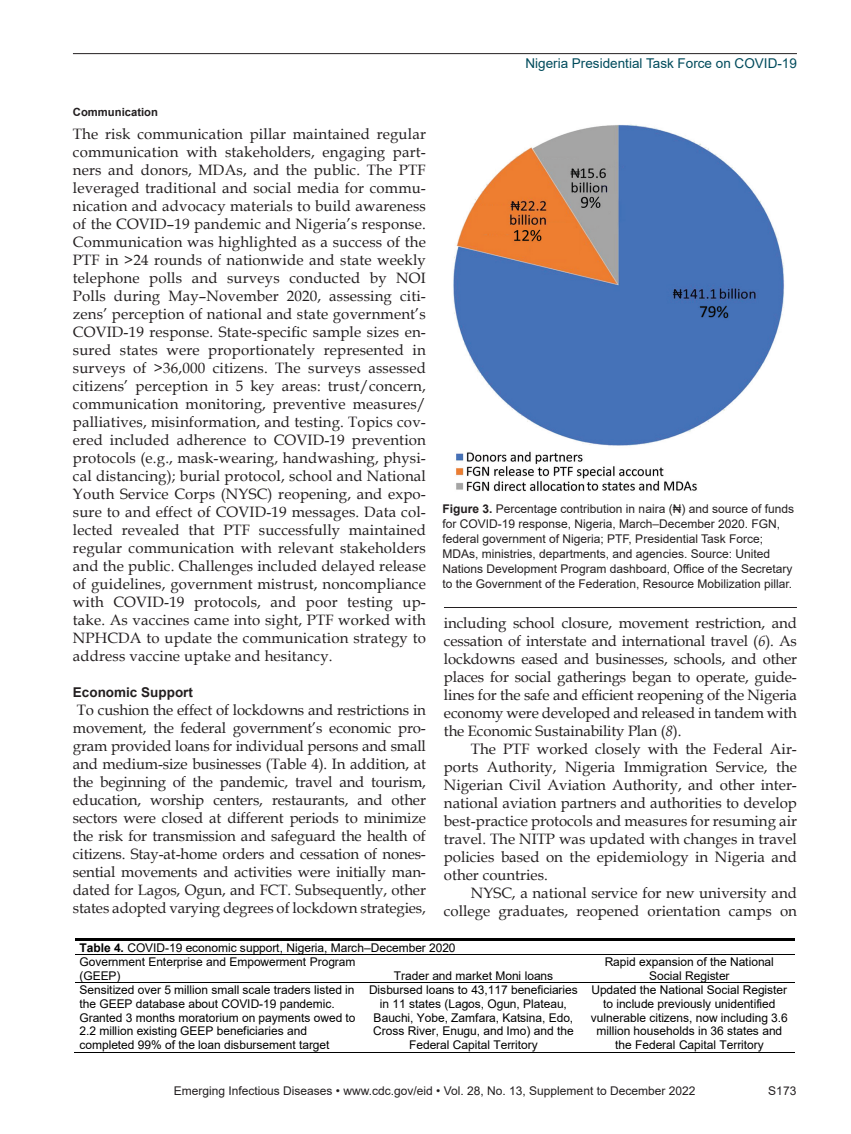
<style>
.page{position:relative;width:851px;height:1134px;background:#fff}
.page>*{position:absolute;margin:0;border:0;box-sizing:border-box;transform-origin:0 0}
.BodyText2{font:15px/18px "Book Antiqua";letter-spacing:-.01em;color:#231f20;text-align:justify}
.Body_Text{font:15px/18px "Book Antiqua";color:#231f20;text-align:justify}
.Running_Head{font:13.5px "Arial";color:#004b5c}
.t1{font:700 13.5px "Arial";color:#231f20}
.t2{font:12px/13.8px "Arial";letter-spacing:-.005em;color:#000;text-align:center}
.Figure_Legend{font:12px/15px "Arial";color:#231f20}
.t3{font:700 11.25px "Arial";color:#231f20}
.s1{font-weight:700}
.s2{font-style:italic}
</style>
<div class="page">
<hr style="left:73px;top:53px;width:723px;height:1px;background:#231f20">
<img style="left:453px;top:124px;width:332px;height:368px">
<hr style="left:75px;top:938px;width:720px;height:2px;background:#000">
<hr style="left:75px;top:954px;width:288px;height:1px;background:#000">
<hr style="left:364px;top:954px;width:219px;height:1px;background:#000">
<hr style="left:584px;top:954px;width:211px;height:1px;background:#000">
<hr style="left:75px;top:982px;width:288px;height:1px;background:#000">
<hr style="left:364px;top:982px;width:219px;height:1px;background:#000">
<hr style="left:584px;top:982px;width:211px;height:1px;background:#000">
<hr style="left:74px;top:1052px;width:289px;height:1px;background:#000">
<hr style="left:363px;top:1052px;width:220px;height:1px;background:#000">
<hr style="left:583px;top:1052px;width:212px;height:1px;background:#000">
<hr style="left:444px;top:607px;width:353px;height:1px;background:#231f20">
<h4 class="t3" style="left:73px;top:104px;width:87px">Communication</h4>
<p class="BodyText2" style="left:73px;top:124px;width:354px">The risk communication pillar maintained regular communication with stakeholders, engaging part&shy;ners and donors, MDAs, and the public. The PTF leveraged traditional and social media for commu&shy;nication and advocacy materials to build awareness of the COVID–19 pandemic and Nigeria’s response.<br>Communication was highlighted as a success of the PTF in &gt;24 rounds of nationwide and state weekly telephone polls and surveys conducted by NOI Polls during May–November 2020, assessing citi&shy;zens’ perception of national and state government’s COVID-19 response. State-specific sample sizes en&shy;sured states were proportionately represented in surveys of &gt;36,000 citizens. The surveys assessed citizens’ perception in 5 key areas: trust/concern, communication monitoring, preventive measures/ palliatives, misinformation, and testing. Topics cov&shy;ered included adherence to COVID-19 prevention protocols (e.g., mask-wearing, handwashing, physi&shy;cal distancing); burial protocol, school and National Youth Service Corps (NYSC) reopening, and expo&shy;sure to and effect of COVID-19 messages. Data col&shy;lected revealed that PTF successfully maintained regular communication with relevant stakeholders and the public. Challenges included delayed release of guidelines, government mistrust, noncompliance with COVID-19 protocols, and poor testing up&shy;take. As vaccines came into sight, PTF worked with NPHCDA to update the communication strategy to address vaccine uptake and hesitancy.</p>
<h2 class="t1" style="left:73px;top:682px;width:122px">Economic Support</h2>
<p class="BodyText2" style="left:73px;top:700px;width:354px">To cushion the effect of lockdowns and restrictions in movement, the federal government’s economic pro&shy;gram provided loans for individual persons and small and medium-size businesses (Table 4). In addition, at the beginning of the pandemic, travel and tourism, education, worship centers, restaurants, and other sectors were closed at different periods to minimize the risk for transmission and safeguard the health of citizens. Stay-at-home orders and cessation of nones&shy;sential movements and activities were initially man&shy;dated for Lagos, Ogun, and FCT. Subsequently, other states adopted varying degrees of lockdown strategies,</p>
<p class="Running_Head" style="left:525px;top:54px;width:273px">Nigeria Presidential Task Force on COVID-19</p>
<p class="Figure_Legend" style="left:442px;top:502px;width:353px"><span class="s1">Figure 3.</span> Percentage contribution in naira (₦) and source of funds for COVID-19 response, Nigeria, March–December 2020. FGN, federal government of Nigeria; PTF, Presidential Task Force; MDAs, ministries, departments, and agencies. Source: United Nations Development Program dashboard, Office of the Secretary to the Government of the Federation, Resource Mobilization pillar.</p>
<p class="BodyText2" style="left:444px;top:613px;width:354px">including school closure, movement restriction, and cessation of interstate and international travel (<span class="s2">6</span>). As lockdowns eased and businesses, schools, and other places for social gatherings began to operate, guide&shy;lines for the safe and efficient reopening of the Nigeria economy were developed and released in tandem with the Economic Sustainability Plan (<span class="s2">8</span>).</p>
<p class="Body_Text" style="left:444px;top:739px;width:354px;text-indent:27px">The PTF worked closely with the Federal Air&shy;ports Authority, Nigeria Immigration Service, the Nigerian Civil Aviation Authority, and other inter&shy;national aviation partners and authorities to develop best-practice protocols and measures for resuming air travel. The NITP was updated with changes in travel policies based on the epidemiology in Nigeria and other countries.</p>
<p class="Body_Text" style="left:444px;top:883px;width:354px;text-align:right">NYSC, a national service for new university and college graduates, reopened orientation camps on</p>
<p class="t2" style="left:79px;top:940px;width:378px;text-align:left"><span class="s1">Table 4.</span> COVID-19 economic support, Nigeria, March–December 2020<br>Government Enterprise and Empowerment Program<br>(GEEP)</p>
<p class="t2" style="left:394px;top:969px;width:161px">Trader and market Moni loans</p>
<p class="t2" style="left:604px;top:955px;width:171px">Rapid expansion of the National<br>Social Register</p>
<p class="t2" style="left:79px;top:983px;width:277px;text-align:left">Sensitized over 5 million small scale traders listed in the GEEP database about COVID-19 pandemic.<br>Granted 3 months moratorium on payments owed to 2.2 million existing GEEP beneficiaries and completed 99% of the loan disbursement target</p>
<p class="t2" style="left:369px;top:983px;width:210px">Disbursed loans to 43,117 beneficiaries in 11 states (Lagos, Ogun, Plateau, Bauchi, Yobe, Zamfara, Katsina, Edo, Cross River, Enugu, and Imo) and the Federal Capital Territory</p>
<p class="t2" style="left:591px;top:983px;width:198px">Updated the National Social Register to include previously unidentified vulnerable citizens, now including 3.6 million households in 36 states and the Federal Capital Territory</p>
<p class="Figure_Legend" style="left:174px;top:1084px;width:523px">Emerging Infectious Diseases • www.cdc.gov/eid • Vol. 28, No. 13, Supplement to December 2022</p>
<p class="Figure_Legend" style="left:768px;top:1084px;width:30px">S173</p>
</div>
